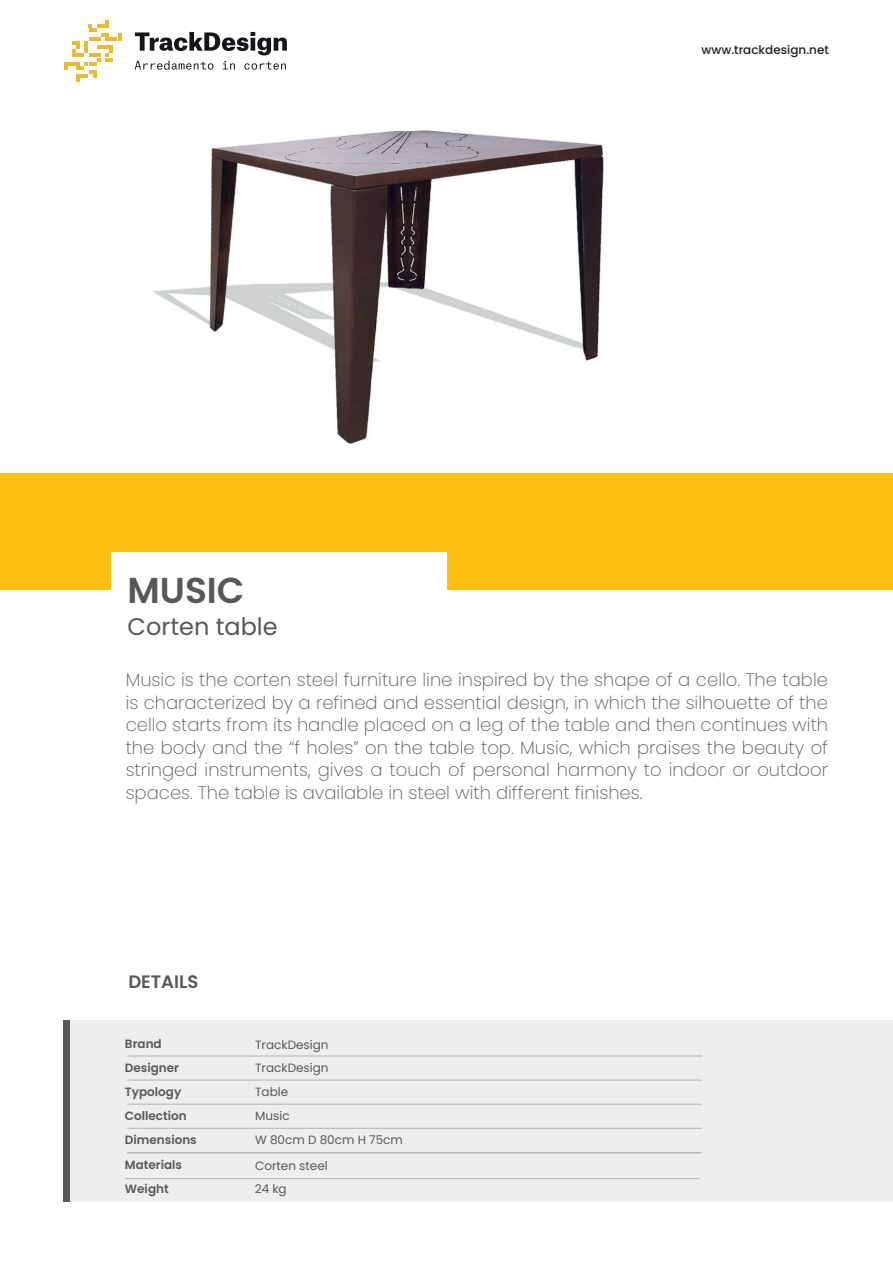
<style>
.page{position:relative;width:893px;height:1263px;background:#fff}
.page>*{position:absolute;margin:0;border:0;box-sizing:border-box;transform-origin:0 0}
.t1{font:600 36px "Poppins";color:#57585a}
.t2{font:24px "Poppins";color:#57585a}
.t3{font:200 18px/22.5px "Poppins";color:#57585a;text-align:justify}
.t4{font:600 18px "Poppins";color:#57585a}
.t5{font:12px/24px "Poppins";color:#57585a}
.t6{font:600 12px/24px "Poppins";color:#57585a}
.t7{font:500 12px "Poppins";color:#231f20}
</style>
<div class="page">
<div style="left:64px;top:1021px;width:829px;height:181px;background:#eeeeef"></div>
<div style="left:64px;top:1021px;width:6px;height:181px;background:#57585a"></div>
<img style="left:146px;top:31px;width:523px;height:443px">
<div style="left:0;top:474px;width:893px;height:116px;background:#fdc011"></div>
<div style="left:111px;top:553px;width:335px;height:60px;background:#fff"></div>
<hr style="left:127px;top:1056px;width:575px;height:1px;background:#b2b3b7">
<hr style="left:127px;top:1080px;width:575px;height:1px;background:#b2b3b7">
<hr style="left:127px;top:1128px;width:575px;height:1px;background:#b2b3b7">
<hr style="left:127px;top:1104px;width:575px;height:1px;background:#b2b3b7">
<hr style="left:127px;top:1152px;width:575px;height:1px;background:#b2b3b7">
<hr style="left:125px;top:1178px;width:575px;height:1px;background:#b2b3b7">
<svg style="left:135px;top:32px;width:152px;height:23px"></svg>
<svg style="left:135px;top:61px;width:78px;height:9px"></svg>
<svg style="left:223px;top:61px;width:12px;height:8px"></svg>
<svg style="left:244px;top:62px;width:42px;height:8px"></svg>
<svg style="left:64px;top:20px;width:57px;height:62px"></svg>
<h1 class="t1" style="left:128px;top:570px;width:119px">MUSIC</h1>
<h2 class="t2" style="left:128px;top:612px;width:152px">Corten table</h2>
<p class="t7" style="left:702px;top:43px;width:129px">www.trackdesign.net</p>
<p class="t3" style="left:126px;top:669px;width:704px">Music is the corten steel furniture line inspired by the shape of a cello. The table is characterized by a refined and essential design, in which the silhouette of the cello starts from its handle placed on a leg of the table and then continues with the body and the “f holes” on the table top. Music, which praises the beauty of stringed instruments, gives a touch of personal harmony to indoor or outdoor spaces. The table is available in steel with different finishes.</p>
<p class="t4" style="left:128px;top:971px;width:71px">DETAILS</p>
<p class="t6" style="left:125px;top:1032px;width:38px">Brand</p>
<p class="t5" style="left:255px;top:1033px;width:75px">TrackDesign</p>
<p class="t6" style="left:125px;top:1056px;width:73px">Designer<br>Typology<br>Collection<br>Dimensions</p>
<p class="t5" style="left:255px;top:1056px;width:149px">TrackDesign<br>Table<br>Music<br>W 80cm D 80cm H 75cm</p>
<p class="t6" style="left:125px;top:1152px;width:59px;line-height:24.5px">Materials<br>Weight</p>
<p class="t5" style="left:255px;top:1153px;width:74px">Corten steel</p>
<p class="t5" style="left:255px;top:1177px;width:33px">24 kg</p>
</div>
